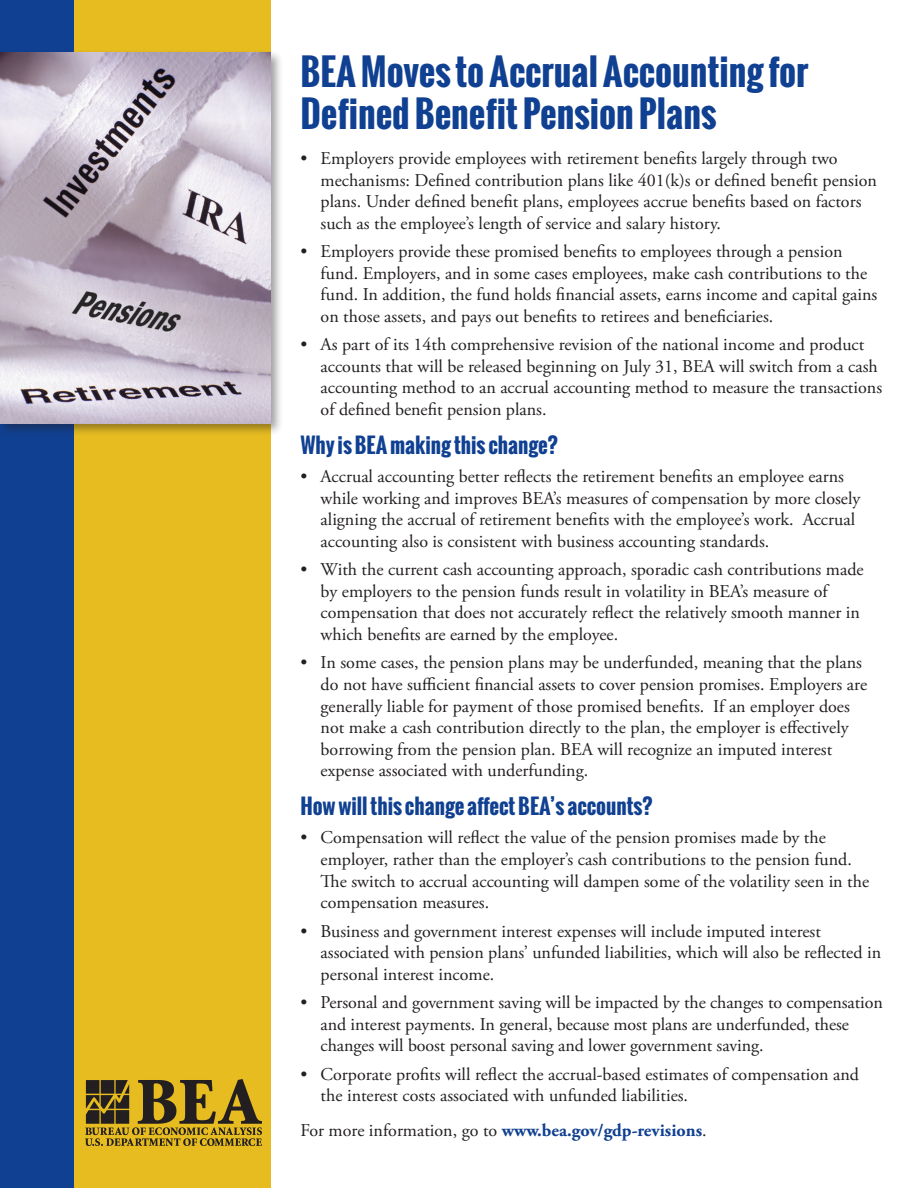
<style>
.page{position:relative;width:918px;height:1188px;background:#fff}
.page>*{position:absolute;margin:0;border:0;box-sizing:border-box;transform-origin:0 0}
.t1{font:700 36px/42px "Oswald";color:#104091}
.t2{font:700 21px "Oswald";color:#104091}
.t3{font:18px/21.6px "Adobe Garamond Pro";color:#231f20}
.t4{font:700 18px "Adobe Garamond Pro";color:#104091}
.s1{font-weight:400;color:#231f20}
</style>
<div class="page">
<div style="left:0;top:0;width:196px;height:1188px;background:#104091"></div>
<div style="left:75px;top:0;width:196px;height:1188px;background:#e6bc20"></div>
<div style="left:0;top:49px;width:284px;height:388px;background:#231f20;opacity:.43"></div>
<img style="left:0;top:53px;width:271px;height:371px">
<img style="left:86px;top:1079px;width:175px;height:66px">
<h1 class="t1" style="left:300px;top:50px;width:510px">BEA Moves to Accrual Accounting for<br>Defined Benefit Pension Plans</h1>
<p class="t3" style="left:321px;top:148px;width:558px;text-indent:-20px">• Employers provide employees with retirement benefits largely through two mechanisms: Defined contribution plans like 401(k)s or defined benefit pension plans. Under defined benefit plans, employees accrue benefits based on factors such as the employee’s length of service and salary history.</p>
<p class="t3" style="left:321px;top:241px;width:558px;text-indent:-20px">• Employers provide these promised benefits to employees through a pension fund. Employers, and in some cases employees, make cash contributions to the fund. In addition, the fund holds financial assets, earns income and capital gains on those assets, and pays out benefits to retirees and beneficiaries.</p>
<p class="t3" style="left:321px;top:334px;width:563px;text-indent:-20px">• As part of its 14th comprehensive revision of the national income and product accounts that will be released beginning on July 31, BEA will switch from a cash accounting method to an accrual accounting method to measure the transactions of defined benefit pension plans.</p>
<p class="t2" style="left:300px;top:429px;width:259px">Why is BEA making this change?</p>
<p class="t3" style="left:321px;top:466px;width:541px;text-indent:-20px">• Accrual accounting better reflects the retirement benefits an employee earns while working and improves BEA’s measures of compensation by more closely aligning the accrual of retirement benefits with the employee’s work. Accrual accounting also is consistent with business accounting standards.</p>
<p class="t3" style="left:321px;top:559px;width:545px;text-indent:-20px">• With the current cash accounting approach, sporadic cash contributions made by employers to the pension funds result in volatility in BEA’s measure of compensation that does not accurately reflect the relatively smooth manner in which benefits are earned by the employee.</p>
<p class="t3" style="left:321px;top:653px;width:548px;text-indent:-20px">• In some cases, the pension plans may be underfunded, meaning that the plans do not have sufficient financial assets to cover pension promises. Employers are generally liable for payment of those promised benefits. If an employer does not make a cash contribution directly to the plan, the employer is effectively borrowing from the pension plan. BEA will recognize an imputed interest expense associated with underfunding.</p>
<p class="t2" style="left:300px;top:790px;width:354px">How will this change affect BEA’s accounts?</p>
<p class="t3" style="left:321px;top:828px;width:550px;text-indent:-20px">• Compensation will reflect the value of the pension promises made by the employer, rather than the employer’s cash contributions to the pension fund.<br>The switch to accrual accounting will dampen some of the volatility seen in the compensation measures.</p>
<p class="t3" style="left:321px;top:921px;width:562px;text-indent:-20px">• Business and government interest expenses will include imputed interest associated with pension plans’ unfunded liabilities, which will also be reflected in personal interest income.</p>
<p class="t3" style="left:321px;top:992px;width:564px;text-indent:-20px">• Personal and government saving will be impacted by the changes to compensation and interest payments. In general, because most plans are underfunded, these changes will boost personal saving and lower government saving.</p>
<p class="t3" style="left:321px;top:1064px;width:540px;text-indent:-20px">• Corporate profits will reflect the accrual-based estimates of compensation and the interest costs associated with unfunded liabilities.</p>
<p class="t4" style="left:300px;top:1120px;width:408px"><span class="s1">For more information, go to</span> www.bea.gov/gdp-revisions<span class="s1">.</span></p>
</div>
